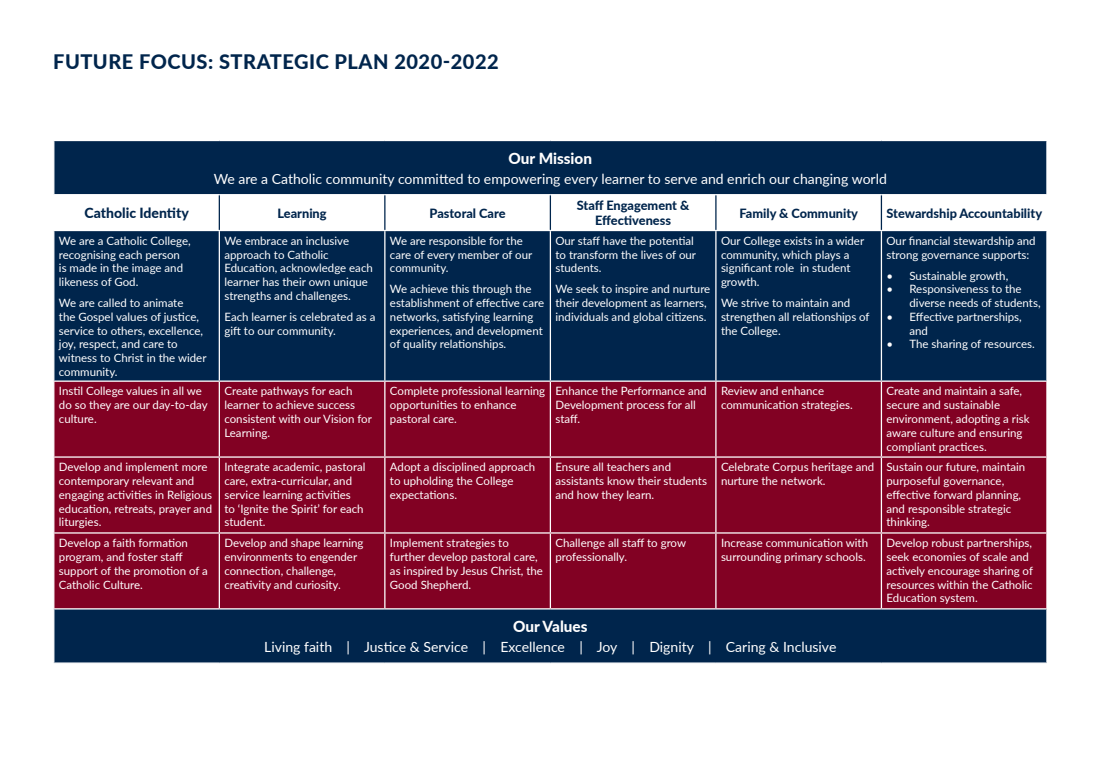
<style>
.page{position:relative;width:1099px;height:762px;background:#fff}
.page>*{position:absolute;margin:0;border:0;box-sizing:border-box;transform-origin:0 0}
.PAGE_HEADER{font:800 20px "Lato";letter-spacing:.025em;color:#00254c}
.t1{font:800 15.25px "Lato";color:#fff}
.t2{font:14px "Lato";color:#fff}
.t3{font:800 14px "Lato";color:#00254c}
.t4{font:800 12.75px/15.2px "Lato";color:#00254c;text-align:center}
.t5{font:11.5px/13.8px "Lato";color:#fff}
</style>
<div class="page">
<div style="left:54px;top:141px;width:992px;height:521px;background:#00254c"></div>
<svg style="left:54px;top:195px;width:992px;height:35px"></svg>
<div style="left:54px;top:382px;width:992px;height:226px;background:#820123"></div>
<hr style="left:53px;top:194px;width:166px;height:1px;background:#fff">
<hr style="left:219px;top:194px;width:166px;height:1px;background:#fff">
<hr style="left:385px;top:194px;width:165px;height:1px;background:#fff">
<hr style="left:550px;top:194px;width:166px;height:1px;background:#fff">
<hr style="left:716px;top:194px;width:165px;height:1px;background:#fff">
<hr style="left:881px;top:194px;width:166px;height:1px;background:#fff">
<hr style="left:53px;top:230px;width:166px;height:1px;background:#fff">
<hr style="left:219px;top:230px;width:166px;height:1px;background:#fff">
<hr style="left:219px;top:231px;width:1px;height:149px;background:#fff">
<hr style="left:385px;top:230px;width:165px;height:1px;background:#fff">
<hr style="left:384px;top:231px;width:1px;height:149px;background:#fff">
<hr style="left:550px;top:230px;width:166px;height:1px;background:#fff">
<hr style="left:549px;top:231px;width:2px;height:149px;background:#fff">
<hr style="left:716px;top:230px;width:165px;height:1px;background:#fff">
<hr style="left:715px;top:231px;width:1px;height:149px;background:#fff">
<hr style="left:881px;top:230px;width:166px;height:1px;background:#fff">
<hr style="left:880px;top:231px;width:2px;height:149px;background:#fff">
<hr style="left:53px;top:380px;width:166px;height:2px;background:#fff">
<hr style="left:219px;top:380px;width:166px;height:2px;background:#fff">
<hr style="left:219px;top:382px;width:1px;height:74px;background:#fff">
<hr style="left:385px;top:380px;width:165px;height:2px;background:#fff">
<hr style="left:384px;top:382px;width:1px;height:74px;background:#fff">
<hr style="left:550px;top:380px;width:166px;height:2px;background:#fff">
<hr style="left:549px;top:382px;width:2px;height:74px;background:#fff">
<hr style="left:716px;top:380px;width:165px;height:2px;background:#fff">
<hr style="left:715px;top:382px;width:1px;height:74px;background:#fff">
<hr style="left:881px;top:380px;width:166px;height:2px;background:#fff">
<hr style="left:880px;top:382px;width:2px;height:74px;background:#fff">
<hr style="left:53px;top:456px;width:166px;height:2px;background:#fff">
<hr style="left:219px;top:456px;width:166px;height:2px;background:#fff">
<hr style="left:219px;top:458px;width:1px;height:74px;background:#fff">
<hr style="left:385px;top:456px;width:165px;height:2px;background:#fff">
<hr style="left:384px;top:458px;width:1px;height:74px;background:#fff">
<hr style="left:550px;top:456px;width:166px;height:2px;background:#fff">
<hr style="left:549px;top:458px;width:2px;height:74px;background:#fff">
<hr style="left:716px;top:456px;width:165px;height:2px;background:#fff">
<hr style="left:715px;top:458px;width:1px;height:74px;background:#fff">
<hr style="left:881px;top:456px;width:166px;height:2px;background:#fff">
<hr style="left:880px;top:458px;width:2px;height:74px;background:#fff">
<hr style="left:53px;top:532px;width:166px;height:1px;background:#fff">
<hr style="left:219px;top:532px;width:166px;height:1px;background:#fff">
<hr style="left:219px;top:533px;width:1px;height:75px;background:#fff">
<hr style="left:385px;top:532px;width:165px;height:1px;background:#fff">
<hr style="left:384px;top:533px;width:1px;height:75px;background:#fff">
<hr style="left:550px;top:532px;width:166px;height:1px;background:#fff">
<hr style="left:549px;top:533px;width:2px;height:75px;background:#fff">
<hr style="left:716px;top:532px;width:165px;height:1px;background:#fff">
<hr style="left:715px;top:533px;width:1px;height:75px;background:#fff">
<hr style="left:881px;top:532px;width:166px;height:1px;background:#fff">
<hr style="left:880px;top:533px;width:2px;height:75px;background:#fff">
<hr style="left:53px;top:608px;width:166px;height:1px;background:#fff">
<hr style="left:219px;top:608px;width:166px;height:1px;background:#fff">
<hr style="left:385px;top:608px;width:165px;height:1px;background:#fff">
<hr style="left:550px;top:608px;width:166px;height:1px;background:#fff">
<hr style="left:716px;top:608px;width:165px;height:1px;background:#fff">
<hr style="left:881px;top:608px;width:166px;height:1px;background:#fff">
<hr style="left:219px;top:195px;width:1px;height:35px;background:#00254c">
<hr style="left:384px;top:195px;width:1px;height:35px;background:#00254c">
<hr style="left:549px;top:195px;width:2px;height:35px;background:#00254c">
<hr style="left:715px;top:195px;width:1px;height:35px;background:#00254c">
<hr style="left:880px;top:195px;width:2px;height:35px;background:#00254c">
<p class="PAGE_HEADER" style="left:53px;top:47px;width:447px">FUTURE FOCUS: STRATEGIC PLAN 2020-2022</p>
<p class="t1" style="left:508px;top:147px;width:85px">Our Mission</p>
<p class="t2" style="left:214px;top:169px;width:674px">We are a Catholic community committed to empowering every learner to serve and enrich our changing world</p>
<p class="t3" style="left:85px;top:203px;width:106px">Catholic Identity</p>
<p class="t4" style="left:277px;top:205px;width:51px">Learning</p>
<p class="t4" style="left:429px;top:205px;width:78px">Pastoral Care</p>
<p class="t4" style="left:577px;top:197px;width:114px">Staff Engagement &amp;<br>Effectiveness</p>
<p class="t4" style="left:739px;top:205px;width:120px">Family &amp; Community</p>
<p class="t4" style="left:886px;top:205px;width:157px">Stewardship Accountability</p>
<p class="t5" style="left:59px;top:233px;width:133px">We are a Catholic College, recognising each person<br>is made in the image and likeness of God.</p>
<p class="t5" style="left:59px;top:296px;width:149px">We are called to animate<br>the Gospel values of justice, service to others, excellence, joy, respect, and care to witness to Christ in the wider community.</p>
<p class="t5" style="left:224px;top:233px;width:150px">We embrace an inclusive approach to Catholic<br>Education, acknowledge each learner has their own unique strengths and challenges.</p>
<p class="t5" style="left:224px;top:309px;width:152px">Each learner is celebrated as a gift to our community.</p>
<p class="t5" style="left:390px;top:233px;width:144px">We are responsible for the care of every member of our community.</p>
<p class="t5" style="left:390px;top:282px;width:156px">We achieve this through the establishment of effective care networks, satisfying learning experiences, and development of quality relationships.</p>
<p class="t5" style="left:555px;top:233px;width:142px">Our staff have the potential to transform the lives of our students.</p>
<p class="t5" style="left:555px;top:282px;width:156px">We seek to inspire and nurture their development as learners, individuals and global citizens.</p>
<p class="t5" style="left:721px;top:233px;width:145px">Our College exists in a wider community, which plays a significant role in student growth.</p>
<p class="t5" style="left:721px;top:296px;width:150px">We strive to maintain and strengthen all relationships of the College.</p>
<p class="t5" style="left:886px;top:233px;width:151px">Our financial stewardship and strong governance supports:</p>
<p class="t5" style="left:886px;top:268px;width:123px">• Sustainable growth,</p>
<p class="t5" style="left:909px;top:282px;width:133px;text-indent:-23px">• Responsiveness to the diverse needs of students,</p>
<p class="t5" style="left:909px;top:309px;width:114px;text-indent:-23px">• Effective partnerships, and</p>
<p class="t5" style="left:886px;top:337px;width:150px">• The sharing of resources.</p>
<p class="t5" style="left:59px;top:384px;width:150px">Instil College values in all we do so they are our day-to-day culture.</p>
<p class="t5" style="left:224px;top:384px;width:149px">Create pathways for each learner to achieve success consistent with our Vision for<br>Learning.</p>
<p class="t5" style="left:390px;top:384px;width:157px">Complete professional learning opportunities to enhance pastoral care.</p>
<p class="t5" style="left:555px;top:384px;width:153px">Enhance the Performance and<br>Development process for all staff.</p>
<p class="t5" style="left:721px;top:384px;width:133px">Review and enhance communication strategies.</p>
<p class="t5" style="left:886px;top:384px;width:145px">Create and maintain a safe, secure and sustainable environment, adopting a risk aware culture and ensuring compliant practices.</p>
<p class="t5" style="left:59px;top:460px;width:155px">Develop and implement more contemporary relevant and engaging activities in Religious education, retreats, prayer and liturgies.</p>
<p class="t5" style="left:224px;top:460px;width:143px">Integrate academic, pastoral care, extra-curricular, and service learning activities<br>to ‘Ignite the Spirit’ for each student.</p>
<p class="t5" style="left:390px;top:460px;width:147px">Adopt a disciplined approach to upholding the College expectations.</p>
<p class="t5" style="left:555px;top:460px;width:153px">Ensure all teachers and assistants know their students and how they learn.</p>
<p class="t5" style="left:721px;top:460px;width:155px">Celebrate Corpus heritage and nurture the network.</p>
<p class="t5" style="left:886px;top:460px;width:140px">Sustain our future, maintain purposeful governance, effective forward planning, and responsible strategic thinking.</p>
<p class="t5" style="left:59px;top:536px;width:151px">Develop a faith formation program, and foster staff support of the promotion of a<br>Catholic Culture.</p>
<p class="t5" style="left:224px;top:536px;width:141px">Develop and shape learning environments to engender connection, challenge, creativity and curiosity.</p>
<p class="t5" style="left:390px;top:536px;width:154px">Implement strategies to further develop pastoral care, as inspired by Jesus Christ, the<br>Good Shepherd.</p>
<p class="t5" style="left:555px;top:536px;width:132px">Challenge all staff to grow professionally.</p>
<p class="t5" style="left:721px;top:536px;width:149px">Increase communication with surrounding primary schools.</p>
<p class="t5" style="left:886px;top:536px;width:148px">Develop robust partnerships, seek economies of scale and actively encourage sharing of resources within the Catholic<br>Education system.</p>
<p class="t1" style="left:513px;top:615px;width:76px">Our Values</p>
<p class="t2" style="left:264px;top:637px;width:573px">Living faith | Justice &amp; Service | Excellence | Joy | Dignity | Caring &amp; Inclusive</p>
</div>
